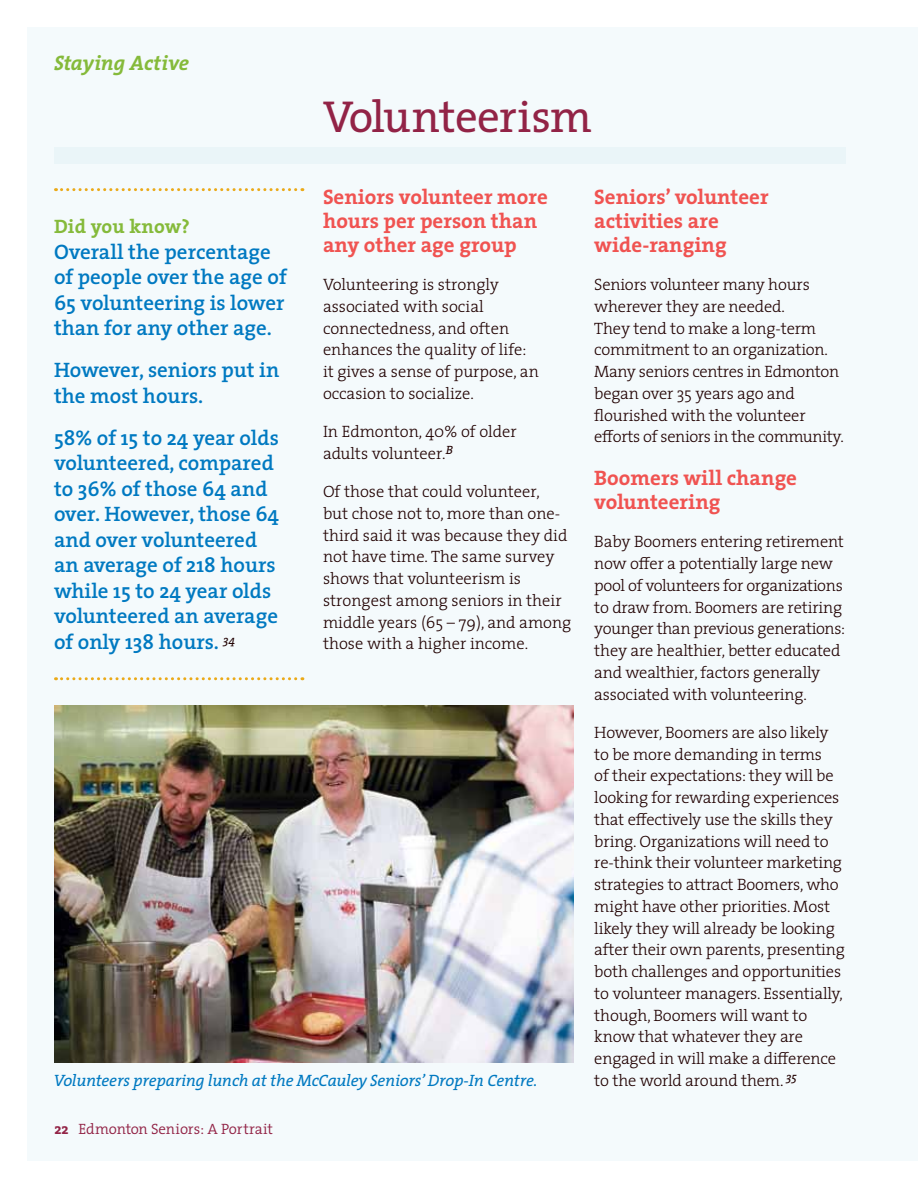
<style>
.page{position:relative;width:918px;height:1188px;background:#fff}
.page>*{position:absolute;margin:0;border:0;box-sizing:border-box;transform-origin:0 0}
.t1{font:45px "The Serif";letter-spacing:-.02em;color:#922346}
.t2{font:600 21px/25.5px "The Serif";color:#0079c1}
.t3{font:700 21px/24px "The Serif";color:#f05351}
.t4{font:italic 700 21px "The Serif";letter-spacing:-.01em;color:#85ba3a}
.t5{font:700 19.5px "The Serif";letter-spacing:.01em;color:#85ba3a}
.t6{font:300 16.5px/21.8px "The Serif";letter-spacing:-.01em;color:#200000}
.t7{font:italic 16.5px "The Serif";letter-spacing:-.01em;color:#0079c1}
.t8{font:300 15px "The Serif";letter-spacing:-.01em;color:#922346}
.t9{font:italic 12px "The Serif";color:#200000}
.s1{font-weight:700}
</style>
<div class="page">
<div style="left:27px;top:27px;width:891px;height:1134px;background:#f4fafc"></div>
<svg style="left:56px;top:188px;width:247px;height:3px"></svg>
<svg style="left:56px;top:677px;width:247px;height:3px"></svg>
<div style="left:54px;top:148px;width:791px;height:16px;background:#eaf5f8"></div>
<img style="left:54px;top:706px;width:520px;height:356px">
<p class="t4" style="left:54px;top:45px;width:137px">Staying Active</p>
<h1 class="t1" style="left:323px;top:80px;width:271px">Volunteerism</h1>
<p class="t3" style="left:594px;top:184px;width:176px">Seniors’ volunteer activities are wide-ranging</p>
<p class="t6" style="left:594px;top:273px;width:251px">Seniors volunteer many hours wherever they are needed.<br>They tend to make a long-term commitment to an organization.<br>Many seniors centres in Edmonton began over 35 years ago and flourished with the volunteer efforts of seniors in the community.</p>
<p class="t3" style="left:594px;top:465px;width:204px">Boomers will change volunteering</p>
<p class="t6" style="left:594px;top:530px;width:252px">Baby Boomers entering retirement now offer a potentially large new pool of volunteers for organizations to draw from. Boomers are retiring younger than previous generations: they are healthier, better educated and wealthier, factors generally associated with volunteering.</p>
<p class="t6" style="left:594px;top:721px;width:252px">However, Boomers are also likely to be more demanding in terms<br>of their expectations: they will be looking for rewarding experiences that effectively use the skills they bring. Organizations will need to re-think their volunteer marketing strategies to attract Boomers, who might have other priorities. Most likely they will already be looking after their own parents, presenting both challenges and opportunities to volunteer managers. Essentially, though, Boomers will want to know that whatever they are engaged in will make a difference to the world around them.</p>
<p class="t3" style="left:323px;top:184px;width:226px">Seniors volunteer more hours per person than any other age group</p>
<p class="t6" style="left:323px;top:273px;width:217px">Volunteering is strongly associated with social connectedness, and often enhances the quality of life: it gives a sense of purpose, an occasion to socialize.</p>
<p class="t6" style="left:323px;top:420px;width:195px">In Edmonton, 40% of older adults volunteer.<sup>B</sup></p>
<p class="t6" style="left:323px;top:480px;width:250px">Of those that could volunteer,<br>but chose not to, more than one&shy;third said it was because they did not have time. The same survey shows that volunteerism is strongest among seniors in their middle years (65 – 79), and among those with a higher income.</p>
<p class="t5" style="left:54px;top:211px;width:137px">Did you know?</p>
<p class="t2" style="left:54px;top:239px;width:234px">Overall the percentage of people over the age of<br>65 volunteering is lower than for any other age.</p>
<p class="t2" style="left:54px;top:357px;width:227px">However, seniors put in the most hours.</p>
<p class="t2" style="left:54px;top:424px;width:227px">58% of 15 to 24 year olds volunteered, compared to 36% of those 64 and over. However, those 64 and over volunteered an average of 218 hours while 15 to 24 year olds volunteered an average of only 138 hours. <sup>34</sup></p>
<p class="t7" style="left:53px;top:1067px;width:486px">Volunteers preparing lunch at the McCauley Seniors’ Drop-In Centre.</p>
<p class="t9" style="left:786px;top:1067px;width:12px">35</p>
<p class="t8" style="left:54px;top:1117px;width:220px"><span class="s1">22</span> Edmonton Seniors: A Portrait</p>
</div>
